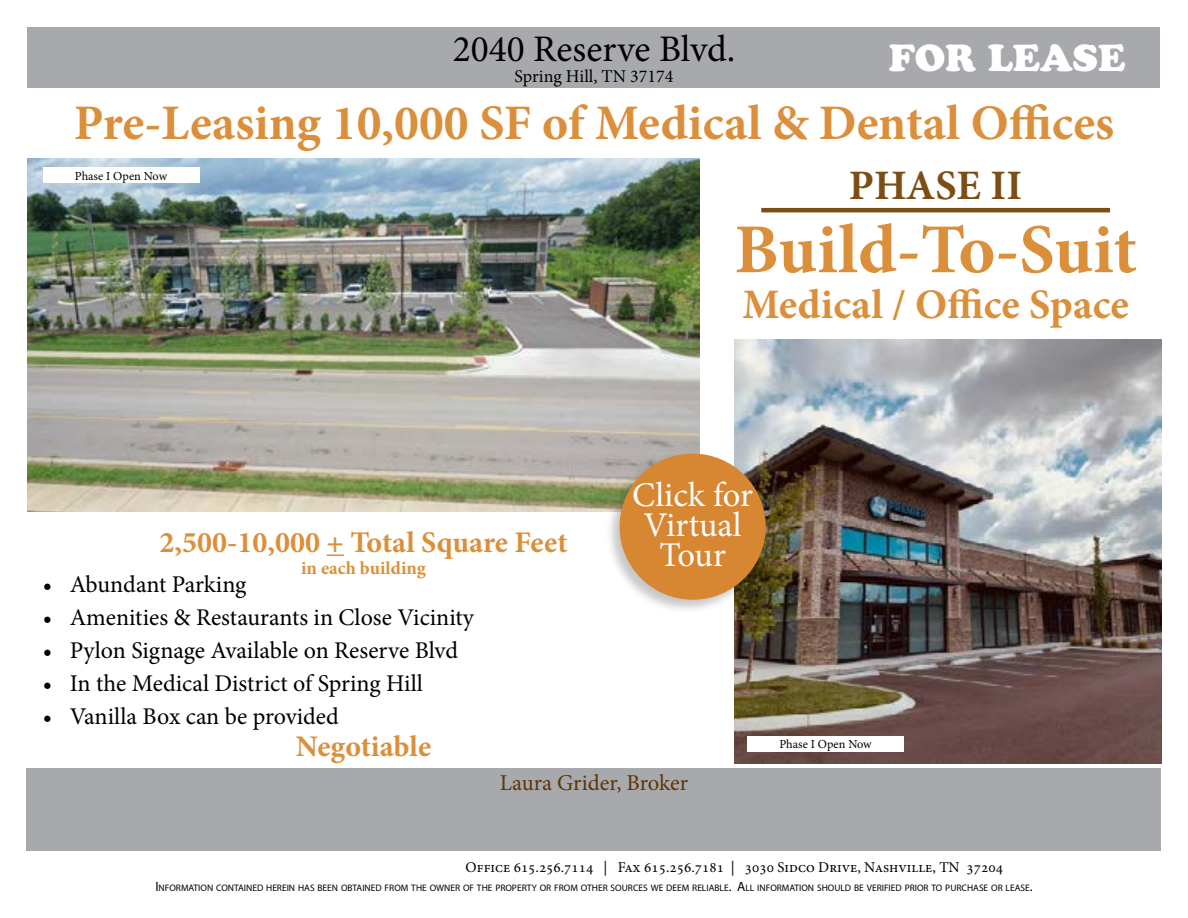
<style>
.page{position:relative;width:1188px;height:918px;background:#fff}
.page>*{position:absolute;margin:0;border:0;box-sizing:border-box;transform-origin:0 0}
.t1{font:700 70.2px "Minion Pro";color:#db8f3b}
.t2{font:700 49.65px "Minion Pro";color:#db8f3b}
.t3{font:700 42px "Minion Pro";color:#db8f3b}
.t4{font:700 42px "Minion Pro";letter-spacing:.005em;color:#7d4e14}
.t5{font:37.5px "Minion Pro";color:#000}
.t6{font:37.5px "Cooper Black Std";color:#fff}
.t7{font:34.65px/29.8px "Minion Pro";letter-spacing:-.005em;color:#fff;text-align:center}
.t8{font:700 30px "Minion Pro";color:#db8f3b}
.t9{font:24px "Minion Pro";letter-spacing:-.005em;color:#000}
.t10{font:22.65px "Minion Pro";letter-spacing:-.01em;color:#5e3506}
.t11{font:700 18.6px "Minion Pro";color:#db8f3b}
.t12{font:18px "Minion Pro";color:#000}
.t13{font:15px "Minion Pro";color:#000}
.t14{font:12.3px "Minion Pro";color:#000}
.t15{font:9.45px "Myriad Pro";color:#000}
.s1{font-size:13.5px}
</style>
<div class="page">
<div style="left:28px;top:28px;width:1132px;height:60px;background:#a7a9ac"></div>
<div style="left:27px;top:768px;width:1134px;height:82px;background:#a7a9ac"></div>
<svg style="left:327px;top:554px;width:17px;height:2px"></svg>
<img style="left:28px;top:158px;width:671px;height:353px">
<img style="left:734px;top:339px;width:427px;height:424px">
<div style="left:606px;top:452px;width:162px;height:162px;background:#000;opacity:.22"></div>
<div style="left:620px;top:454px;width:146px;height:146px;background:#d78632;border-radius:50%"></div>
<hr style="left:761px;top:208px;width:349px;height:4px;background:#7d4e14">
<div style="left:43px;top:168px;width:157px;height:15px;background:#fff"></div>
<div style="left:747px;top:736px;width:157px;height:15px;background:#fff"></div>
<h3 class="t5" style="left:453px;top:24px;width:284px">2040 Reserve Blvd.</h3>
<h3 class="t12" style="left:515px;top:65px;width:160px">Spring Hill, TN 37174</h3>
<h3 class="t6" style="left:889px;top:35px;width:238px">FOR LEASE</h3>
<h2 class="t2" style="left:74px;top:88px;width:1042px">Pre-Leasing 10,000 SF of Medical &amp; Dental Offices</h2>
<h3 class="t14" style="left:75px;top:168px;width:94px">Phase I Open Now</h3>
<h3 class="t8" style="left:160px;top:521px;width:409px">2,500-10,000 + Total Square Feet</h3>
<h3 class="t11" style="left:301px;top:555px;width:126px">in each building</h3>
<h3 class="t9" style="left:43px;top:568px;width:205px">• Abundant Parking</h3>
<h3 class="t9" style="left:43px;top:601px;width:433px">• Amenities &amp; Restaurants in Close Vicinity</h3>
<h3 class="t9" style="left:43px;top:634px;width:417px">• Pylon Signage Available on Reserve Blvd</h3>
<h3 class="t9" style="left:43px;top:667px;width:382px">• In the Medical District of Spring Hill</h3>
<h3 class="t9" style="left:43px;top:700px;width:298px">• Vanilla Box can be provided</h3>
<h3 class="t8" style="left:296px;top:725px;width:137px">Negotiable</h3>
<h3 class="t4" style="left:849px;top:156px;width:175px">phase II</h3>
<h1 class="t1" style="left:734px;top:200px;width:404px">Build-To-Suit</h1>
<h3 class="t3" style="left:742px;top:275px;width:388px">Medical / Office Space</h3>
<h3 class="t7" style="left:632px;top:480px;width:122px">Click for<br>Virtual<br>Tour</h3>
<h3 class="t14" style="left:779px;top:736px;width:94px">Phase I Open Now</h3>
<h3 class="t10" style="left:500px;top:767px;width:190px">Laura Grider, Broker</h3>
<h3 class="t13" style="left:466px;top:857px;width:539px">Office 615.256.7114 | Fax 615.256.7181 | 3030 Sidco Drive, Nashville, TN 37204</h3>
<p class="t15" style="left:155px;top:882px;width:879px"><span class="s1">I</span>NFORMATION CONTAINED HEREIN HAS BEEN OBTAINED FROM THE OWNER OF THE PROPERTY OR FROM OTHER SOURCES WE DEEM RELIABLE<span class="s1">. A</span>LL INFORMATION SHOULD BE VERIFIED PRIOR TO PURCHASE OR LEASE<span class="s1">.</span></p>
</div>
